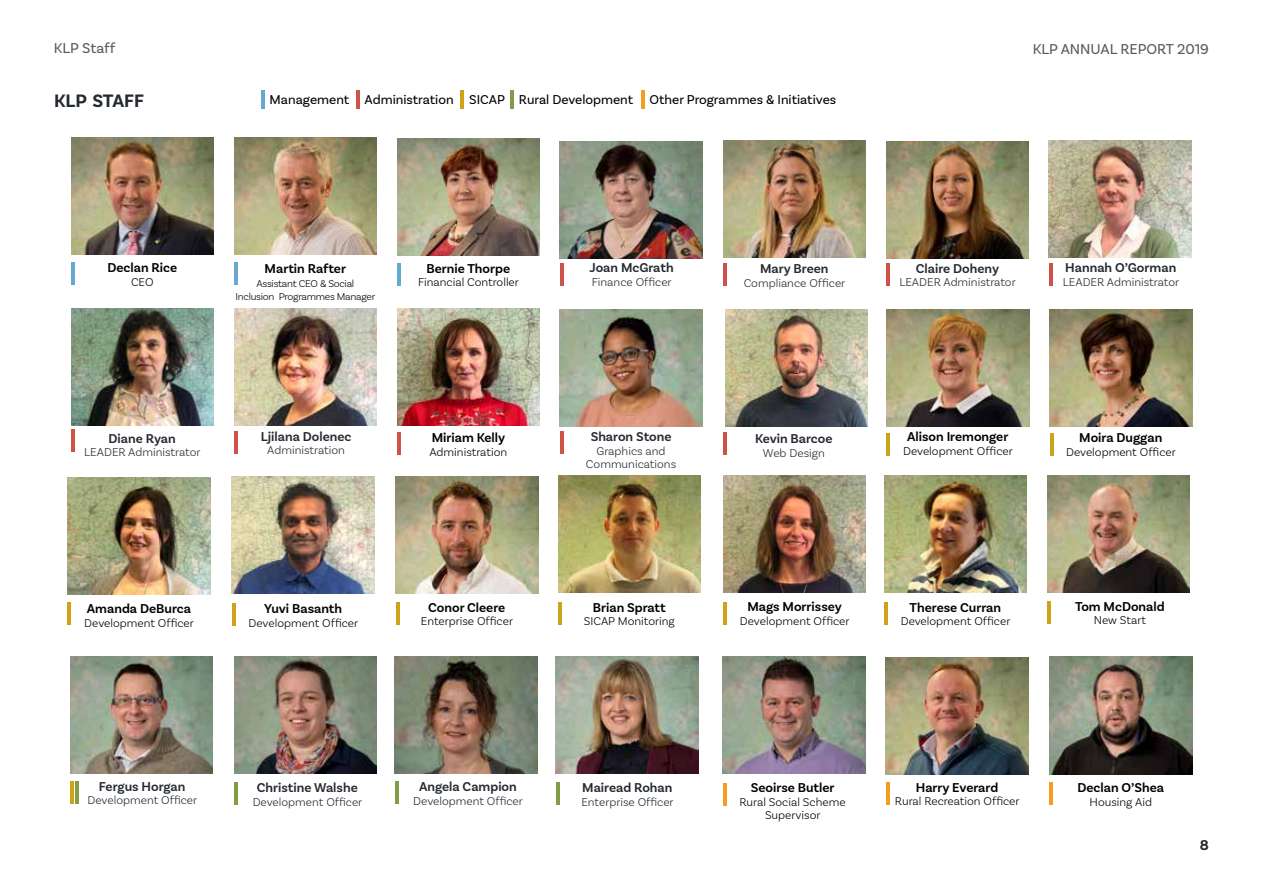
<style>
.page{position:relative;width:1263px;height:893px;background:#fff}
.page>*{position:absolute;margin:0;border:0;box-sizing:border-box;transform-origin:0 0}
.t1{font:700 18.9px "Basic Sans";color:#252a31}
.t2{font:15px "Basic Sans";color:#5a5a59}
.t3{font:700 15px "Basic Sans";color:#282827}
.t4{font:600 13.5px "Basic Sans";color:#000}
.t5{font:600 13.5px "Basic Sans";color:#252a31}
.t6{font:13.5px "Basic Sans";color:#000}
.t7{font:300 12px/13.5px "Basic Sans";color:#000;text-align:center}
.t8{font:300 12px/13.5px "Basic Sans";color:#252a31;text-align:center}
.t9{font:300 10.5px/13.5px "Basic Sans";letter-spacing:-.025em;color:#000;text-align:center}
</style>
<div class="page">
<img style="left:71px;top:138px;width:142px;height:117px">
<img style="left:234px;top:138px;width:143px;height:117px">
<img style="left:397px;top:139px;width:143px;height:117px">
<img style="left:723px;top:141px;width:143px;height:117px">
<img style="left:560px;top:141px;width:142px;height:117px">
<img style="left:234px;top:308px;width:143px;height:117px">
<img style="left:71px;top:308px;width:143px;height:117px">
<img style="left:886px;top:142px;width:143px;height:117px">
<img style="left:560px;top:309px;width:142px;height:117px">
<img style="left:726px;top:309px;width:142px;height:117px">
<img style="left:1049px;top:140px;width:142px;height:117px">
<img style="left:1047px;top:475px;width:143px;height:117px">
<img style="left:1049px;top:309px;width:143px;height:117px">
<img style="left:886px;top:309px;width:143px;height:117px">
<img style="left:558px;top:475px;width:143px;height:117px">
<img style="left:395px;top:476px;width:143px;height:117px">
<img style="left:884px;top:475px;width:143px;height:117px">
<img style="left:232px;top:476px;width:142px;height:117px">
<img style="left:723px;top:476px;width:143px;height:117px">
<img style="left:68px;top:478px;width:142px;height:117px">
<img style="left:234px;top:657px;width:143px;height:117px">
<img style="left:395px;top:657px;width:142px;height:117px">
<img style="left:556px;top:657px;width:142px;height:117px">
<img style="left:70px;top:656px;width:143px;height:117px">
<img style="left:723px;top:657px;width:142px;height:117px">
<img style="left:886px;top:657px;width:142px;height:117px">
<img style="left:397px;top:309px;width:143px;height:117px">
<img style="left:1049px;top:657px;width:143px;height:117px">
<hr style="left:71px;top:262px;width:4px;height:23px;background:#64a9cf">
<hr style="left:234px;top:262px;width:4px;height:23px;background:#64a9cf">
<hr style="left:397px;top:263px;width:4px;height:23px;background:#64a9cf">
<hr style="left:560px;top:263px;width:4px;height:23px;background:#cf5249">
<hr style="left:723px;top:263px;width:4px;height:23px;background:#cf5249">
<hr style="left:1049px;top:263px;width:4px;height:23px;background:#cf5249">
<hr style="left:71px;top:429px;width:4px;height:23px;background:#cf5249">
<hr style="left:234px;top:431px;width:4px;height:23px;background:#cf5249">
<hr style="left:560px;top:431px;width:4px;height:23px;background:#cf5249">
<hr style="left:723px;top:433px;width:3px;height:22px;background:#cf5249">
<hr style="left:886px;top:433px;width:4px;height:23px;background:#cea31a">
<hr style="left:1050px;top:433px;width:3px;height:22px;background:#cea31a">
<hr style="left:558px;top:602px;width:4px;height:23px;background:#cea31a">
<hr style="left:67px;top:602px;width:3px;height:23px;background:#cea31a">
<hr style="left:232px;top:603px;width:4px;height:23px;background:#cea31a">
<hr style="left:396px;top:602px;width:4px;height:23px;background:#cea31a">
<hr style="left:886px;top:263px;width:4px;height:22px;background:#cf5249">
<hr style="left:397px;top:432px;width:4px;height:23px;background:#cf5249">
<hr style="left:723px;top:602px;width:4px;height:23px;background:#cea31a">
<hr style="left:884px;top:602px;width:4px;height:23px;background:#cea31a">
<hr style="left:1047px;top:601px;width:4px;height:22px;background:#cea31a">
<hr style="left:70px;top:781px;width:4px;height:23px;background:#cea31a">
<hr style="left:75px;top:781px;width:4px;height:23px;background:#829e44">
<hr style="left:234px;top:782px;width:4px;height:23px;background:#829e44">
<hr style="left:395px;top:781px;width:4px;height:22px;background:#829e44">
<hr style="left:556px;top:782px;width:4px;height:23px;background:#829e44">
<hr style="left:723px;top:783px;width:4px;height:23px;background:#f59d21">
<hr style="left:886px;top:782px;width:3px;height:23px;background:#f59d21">
<hr style="left:1049px;top:782px;width:4px;height:23px;background:#f59d21">
<hr style="left:261px;top:90px;width:4px;height:18px;background:#64a9cf">
<hr style="left:356px;top:90px;width:4px;height:18px;background:#cf5249">
<hr style="left:460px;top:90px;width:4px;height:18px;background:#cea31a">
<hr style="left:510px;top:90px;width:4px;height:18px;background:#829e44">
<hr style="left:641px;top:90px;width:3px;height:18px;background:#f59d21">
<p class="t2" style="left:54px;top:39px;width:63px">KLP Staff</p>
<p class="t2" style="left:1033px;top:40px;width:178px">KLP ANNUAL REPORT 2019</p>
<h1 class="t1" style="left:54px;top:90px;width:92px">klp staff</h1>
<p class="t6" style="left:270px;top:92px;width:568px">Management Administration SICAP Rural Development Other Programmes &amp; Initiatives</p>
<p class="t4" style="left:107px;top:259px;width:71px">Declan Rice</p>
<p class="t7" style="left:131px;top:275px;width:24px">CEO</p>
<p class="t4" style="left:265px;top:260px;width:83px">Martin Rafter</p>
<p class="t9" style="left:236px;top:276px;width:141px">Assistant CEO &amp; Social<br>Inclusion Programmes Manager</p>
<p class="t4" style="left:426px;top:260px;width:85px">Bernie Thorpe</p>
<p class="t7" style="left:418px;top:275px;width:102px">Financial Controller</p>
<p class="t5" style="left:589px;top:260px;width:86px">Joan McGrath</p>
<p class="t8" style="left:592px;top:275px;width:81px">Finance Officer</p>
<p class="t5" style="left:760px;top:260px;width:70px">Mary Breen</p>
<p class="t8" style="left:744px;top:276px;width:103px">Compliance Officer</p>
<p class="t5" style="left:916px;top:260px;width:85px">Claire Doheny</p>
<p class="t8" style="left:899px;top:275px;width:118px">LEADER Administrator</p>
<p class="t5" style="left:1065px;top:260px;width:112px">Hannah O’Gorman</p>
<p class="t8" style="left:1063px;top:275px;width:118px">LEADER Administrator</p>
<p class="t5" style="left:109px;top:430px;width:69px">Diane Ryan</p>
<p class="t8" style="left:84px;top:446px;width:118px">LEADER Administrator</p>
<p class="t5" style="left:261px;top:428px;width:92px">Ljilana Dolenec</p>
<p class="t8" style="left:267px;top:444px;width:79px">Administration</p>
<p class="t4" style="left:432px;top:429px;width:75px">Miriam Kelly</p>
<p class="t7" style="left:429px;top:445px;width:79px">Administration</p>
<p class="t5" style="left:591px;top:429px;width:82px">Sharon Stone</p>
<p class="t8" style="left:586px;top:444px;width:92px">Graphics and<br>Communications</p>
<p class="t5" style="left:755px;top:430px;width:79px">Kevin Barcoe</p>
<p class="t8" style="left:763px;top:446px;width:63px">Web Design</p>
<p class="t4" style="left:907px;top:429px;width:103px">Alison Iremonger</p>
<p class="t7" style="left:903px;top:444px;width:111px">Development Officer</p>
<p class="t4" style="left:1079px;top:430px;width:85px">Moira Duggan</p>
<p class="t7" style="left:1066px;top:445px;width:111px">Development Officer</p>
<p class="t4" style="left:87px;top:600px;width:106px">Amanda DeBurca</p>
<p class="t7" style="left:84px;top:616px;width:111px">Development Officer</p>
<p class="t4" style="left:264px;top:600px;width:79px">Yuvi Basanth</p>
<p class="t7" style="left:249px;top:616px;width:111px">Development Officer</p>
<p class="t4" style="left:428px;top:599px;width:79px">Conor Cleere</p>
<p class="t7" style="left:421px;top:615px;width:94px">Enterprise Officer</p>
<p class="t4" style="left:593px;top:599px;width:75px">Brian Spratt</p>
<p class="t7" style="left:584px;top:614px;width:92px">SICAP Monitoring</p>
<p class="t4" style="left:747px;top:599px;width:96px">Mags Morrissey</p>
<p class="t7" style="left:740px;top:614px;width:111px">Development Officer</p>
<p class="t4" style="left:909px;top:599px;width:93px">Therese Curran</p>
<p class="t7" style="left:901px;top:614px;width:111px">Development Officer</p>
<p class="t4" style="left:1075px;top:598px;width:91px">Tom McDonald</p>
<p class="t7" style="left:1094px;top:613px;width:54px">New Start</p>
<p class="t5" style="left:99px;top:778px;width:88px">Fergus Horgan</p>
<p class="t8" style="left:88px;top:793px;width:111px">Development Officer</p>
<p class="t5" style="left:257px;top:779px;width:102px">Christine Walshe</p>
<p class="t8" style="left:253px;top:795px;width:111px">Development Officer</p>
<p class="t5" style="left:419px;top:778px;width:99px">Angela Campion</p>
<p class="t8" style="left:413px;top:794px;width:111px">Development Officer</p>
<p class="t5" style="left:582px;top:779px;width:92px">Mairead Rohan</p>
<p class="t8" style="left:581px;top:795px;width:94px">Enterprise Officer</p>
<p class="t4" style="left:751px;top:779px;width:85px">Seoirse Butler</p>
<p class="t7" style="left:739px;top:795px;width:108px">Rural Social Scheme<br>Supervisor</p>
<p class="t4" style="left:916px;top:779px;width:84px">Harry Everard</p>
<p class="t7" style="left:895px;top:794px;width:126px">Rural Recreation Officer</p>
<p class="t4" style="left:1077px;top:779px;width:88px">Declan O’Shea</p>
<p class="t7" style="left:1089px;top:795px;width:64px">Housing Aid</p>
<p class="t3" style="left:1200px;top:836px;width:11px">8</p>
</div>
